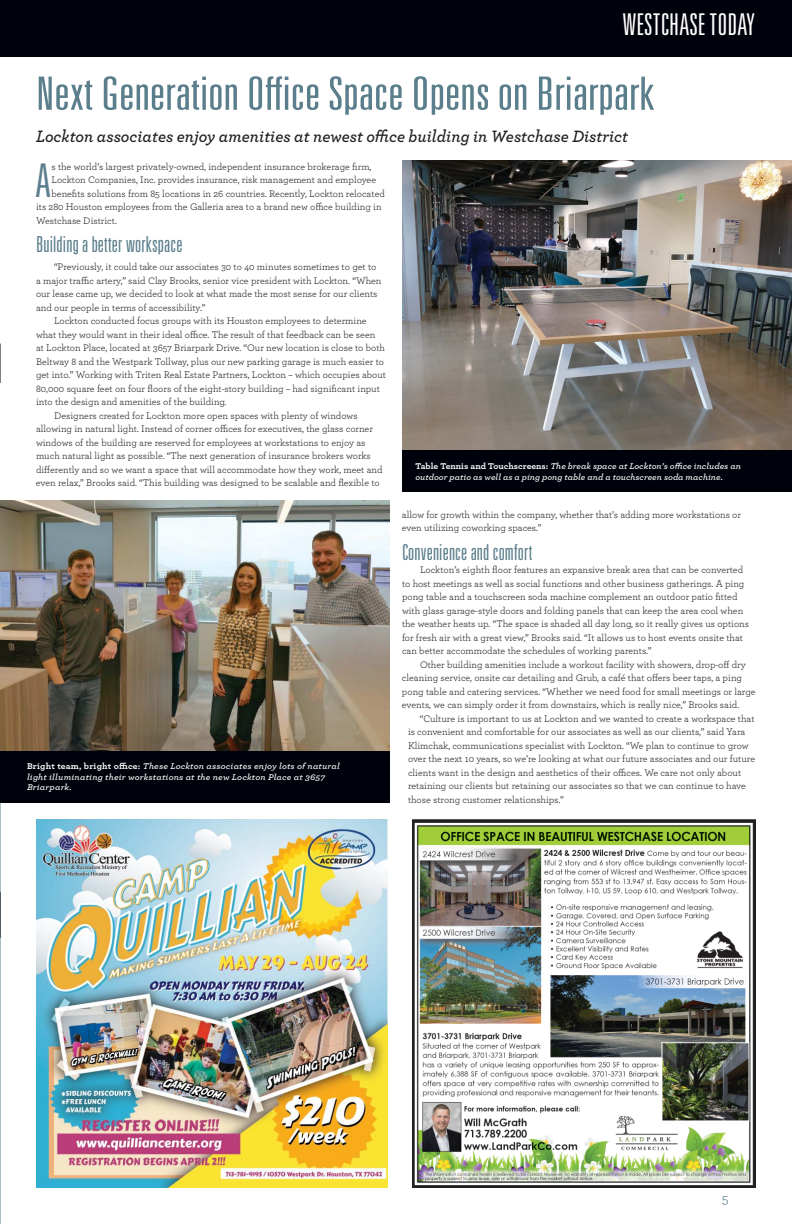
<style>
.page{position:relative;width:792px;height:1224px;background:#fff}
.page>*{position:absolute;margin:0;border:0;box-sizing:border-box;transform-origin:0 0}
.t1{font:46.5px "Univers LT Pro Light Ult Cond";color:#5a7e8b}
.t2{font:46px "Univers LT Pro Light Ult Cond";color:#5a7e8b;scale:1.2 1}
.t3{font:30px "Univers LT Pro Light Ult Cond";letter-spacing:.005em;color:#fff}
.t4{font:22px "Univers LT Pro Light Ult Cond";letter-spacing:.01em;color:#5a7e8b}
.t5{font:italic 600 17.2px "Archer";color:#231f20}
.t6{font:14px "Archer";color:#5a7e8b;scale:1.05 1}
.t7{font:10px/13.5px "Archer";color:#231f20}
.t8{font:italic 600 8.8px/10.5px "Archer";letter-spacing:.01em;color:#fff;scale:1.1 1}
.t9{font:italic 600 8.8px/10.5px "Archer";letter-spacing:.01em;color:#fff;scale:1.08 1}
.s1{font-weight:700;font-style:normal}
</style>
<div class="page">
<img style="left:0;top:500px;width:390px;height:252px">
<img style="left:36px;top:820px;width:351px;height:368px">
<img style="left:412px;top:820px;width:344px;height:368px">
<div style="left:0;top:0;width:792px;height:57px;background:#00020b"></div>
<div style="left:0;top:752px;width:390px;height:51px;background:#00020b"></div>
<img style="left:402px;top:161px;width:390px;height:290px">
<div style="left:402px;top:451px;width:390px;height:41px;background:#00020b"></div>
<h3 class="t3" style="left:623px;top:11px;width:134px">WESTCHASE TODAY</h3>
<h2 class="t2" style="left:36px;top:74px;width:517px">Next Generation Office Space Opens on Briarpark</h2>
<h3 class="t5" style="left:36px;top:129px;width:594px">Lockton associates enjoy amenities at newest office building in Westchase District</h3>
<h1 class="t1" style="left:35px;top:161px;width:17px">A</h1>
<p class="t7" style="left:51px;top:160px;width:322px">s the world’s largest privately-owned, independent insurance brokerage firm,</p>
<p class="t7" style="left:51px;top:174px;width:326px">Lockton Companies, Inc. provides insurance, risk management and employee</p>
<p class="t7" style="left:51px;top:187px;width:335px">benefits solutions from 85 locations in 26 countries. Recently, Lockton relocated</p>
<p class="t7" style="left:36px;top:201px;width:347px">its 280 Houston employees from the Galleria area to a brand new office building in</p>
<p class="t7" style="left:36px;top:214px;width:82px">Westchase District.</p>
<h3 class="t4" style="left:36px;top:235px;width:148px">Building a better workspace</h3>
<p class="t7" style="left:36px;top:261px;width:347px;text-indent:18px">“Previously, it could take our associates 30 to 40 minutes sometimes to get to a major traffic artery,” said Clay Brooks, senior vice president with Lockton. “When our lease came up, we decided to look at what made the most sense for our clients and our people in terms of accessibility.”</p>
<p class="t7" style="left:54px;top:315px;width:314px">Lockton conducted focus groups with its Houston employees to determine</p>
<p class="t7" style="left:36px;top:328px;width:341px">what they would want in their ideal office. The result of that feedback can be seen</p>
<p class="t7" style="left:36px;top:342px;width:351px">at Lockton Place, located at 3657 Briarpark Drive. “Our new location is close to both</p>
<p class="t7" style="left:36px;top:355px;width:350px">Beltway 8 and the Westpark Tollway, plus our new parking garage is much easier to</p>
<p class="t7" style="left:36px;top:369px;width:352px">get into.” Working with Triten Real Estate Partners, Lockton – which occupies about</p>
<p class="t7" style="left:36px;top:382px;width:345px">80,000 square feet on four floors of the eight-story building – had significant input</p>
<p class="t7" style="left:36px;top:396px;width:192px">into the design and amenities of the building.</p>
<p class="t7" style="left:54px;top:409px;width:305px">Designers created for Lockton more open spaces with plenty of windows</p>
<p class="t7" style="left:36px;top:423px;width:338px">allowing in natural light. Instead of corner offices for executives, the glass corner</p>
<p class="t7" style="left:36px;top:436px;width:331px">windows of the building are reserved for employees at workstations to enjoy as</p>
<p class="t7" style="left:36px;top:450px;width:336px">much natural light as possible. “The next generation of insurance brokers works</p>
<p class="t7" style="left:36px;top:463px;width:348px">differently and so we want a space that will accommodate how they work, meet and</p>
<p class="t7" style="left:36px;top:477px;width:345px">even relax,” Brooks said. “This building was designed to be scalable and flexible to</p>
<p class="t8" style="left:27px;top:762px;width:286px"><span class="s1">Bright team, bright office:</span> These Lockton associates enjoy lots of natural light illuminating their workstations at the new Lockton Place at 3657<br>Briarpark.</p>
<p class="t9" style="left:416px;top:462px;width:303px"><span class="s1">Table Tennis and Touchscreens:</span> The break space at Lockton’s office includes an outdoor patio as well as a ping pong table and a touchscreen soda machine.</p>
<p class="t7" style="left:402px;top:508px;width:341px">allow for growth within the company, whether that’s adding more workstations or even utilizing coworking spaces.”</p>
<h3 class="t4" style="left:402px;top:543px;width:132px">Convenience and comfort</h3>
<p class="t7" style="left:402px;top:564px;width:349px;text-indent:18px">Lockton’s eighth floor features an expansive break area that can be converted to host meetings as well as social functions and other business gatherings. A ping pong table and a touchscreen soda machine complement an outdoor patio fitted with glass garage-style doors and folding panels that can keep the area cool when the weather heats up. “The space is shaded all day long, so it really gives us options for fresh air with a great view,” Brooks said. “It allows us to host events onsite that can better accommodate the schedules of working parents.”</p>
<p class="t7" style="left:402px;top:658px;width:355px;text-indent:18px">Other building amenities include a workout facility with showers, drop-off dry cleaning service, onsite car detailing and Grub, a café that offers beer taps, a ping pong table and catering services. “Whether we need food for small meetings or large events, we can simply order it from downstairs, which is really nice,” Brooks said.</p>
<p class="t7" style="left:408px;top:712px;width:349px;text-indent:12px">“Culture is important to us at Lockton and we wanted to create a workspace that is convenient and comfortable for our associates as well as our clients,” said Yara Klimchak, communications specialist with Lockton. “We plan to continue to grow over the next 10 years, so we’re looking at what our future associates and our future clients want in the design and aesthetics of their offices. We care not only about retaining our clients but retaining our associates so that we can continue to have those strong customer relationships.”</p>
<h3 class="t6" style="left:722px;top:1193px;width:8px">5</h3>
</div>
